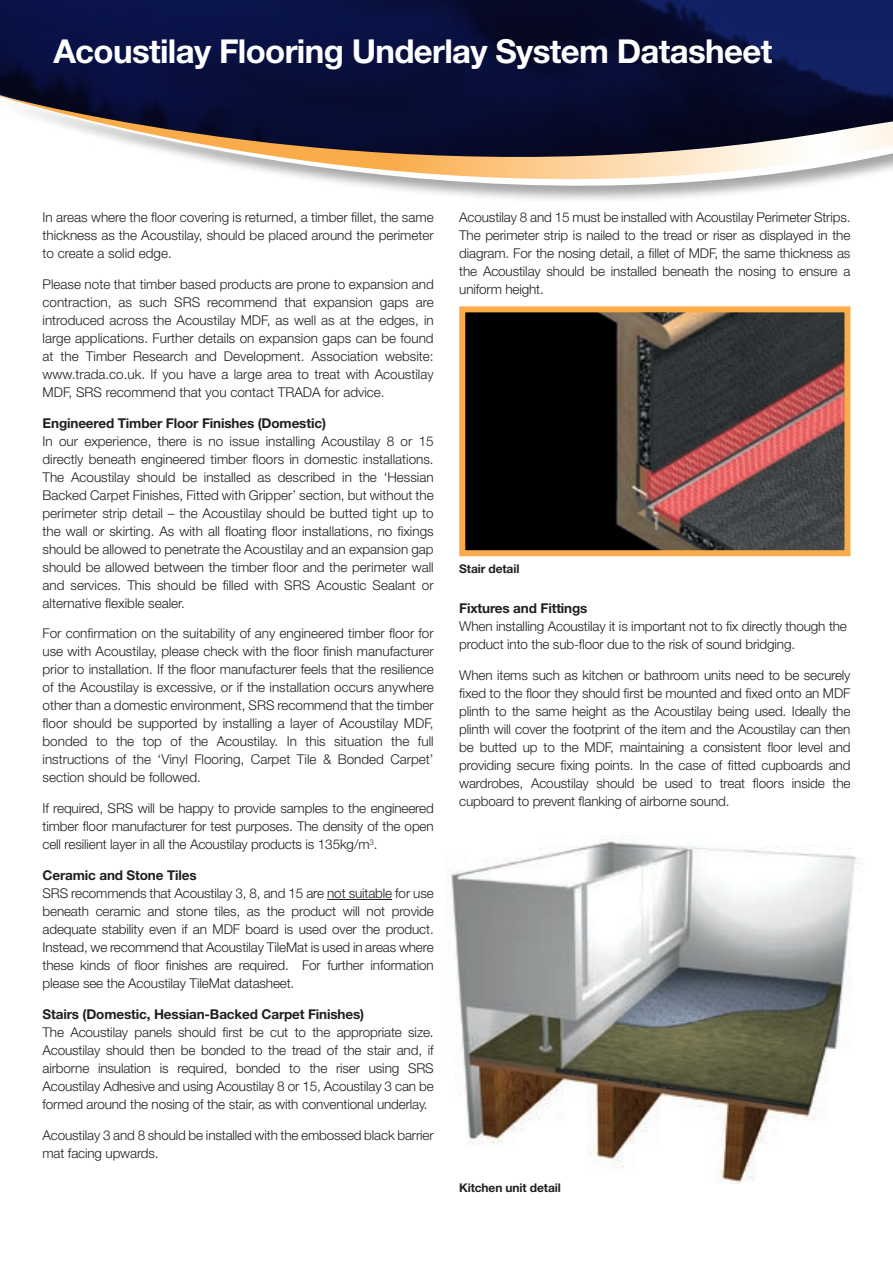
<style>
.page{position:relative;width:893px;height:1263px;background:#fff}
.page>*{position:absolute;margin:0;border:0;box-sizing:border-box;transform-origin:0 0}
.t1{font:700 33px "Helvetica Neue LT Std";letter-spacing:-.02em;color:#fff}
.t2{font:300 13.5px/18px "Helvetica Neue LT Std";letter-spacing:-.01em;color:#231f20;text-align:justify}
.t3{font:700 13.5px "Helvetica Neue LT Std";letter-spacing:-.01em;color:#231f20}
.t4{font:700 12px "Helvetica Neue LT Std";letter-spacing:-.01em;color:#231f20}
</style>
<div class="page">
<img style="left:0;top:0;width:893px;height:60px">
<svg style="left:0;top:60px;width:893px;height:36px;background:#080f3a"></svg>
<svg style="left:0;top:96px;width:893px;height:104px"></svg>
<hr style="left:327px;top:899px;width:65px;height:1px;background:#231f20">
<img style="left:466px;top:313px;width:377px;height:236px">
<div style="left:459px;top:306px;width:391px;height:250px;border:6px solid #f9ac49"></div>
<img style="left:449px;top:835px;width:408px;height:348px">
<h1 class="t1" style="left:53px;top:31px;width:720px">Acoustilay Flooring Underlay System Datasheet</h1>
<p class="t2" style="left:43px;top:208px;width:393px">In areas where the floor covering is returned, a timber fillet, the same thickness as the Acoustilay, should be placed around the perimeter to create a solid edge.</p>
<p class="t2" style="left:43px;top:275px;width:393px">Please note that timber based products are prone to expansion and contraction, as such SRS recommend that expansion gaps are introduced across the Acoustilay MDF, as well as at the edges, in large applications. Further details on expansion gaps can be found at the Timber Research and Development. Association website: www.trada.co.uk. If you have a large area to treat with Acoustilay MDF, SRS recommend that you contact TRADA for advice.</p>
<p class="t3" style="left:43px;top:415px;width:285px">Engineered Timber Floor Finishes (Domestic)</p>
<p class="t2" style="left:43px;top:432px;width:393px">In our experience, there is no issue installing Acoustilay 8 or 15 directly beneath engineered timber floors in domestic installations.<br>The Acoustilay should be installed as described in the ‘Hessian Backed Carpet Finishes, Fitted with Gripper’ section, but without the perimeter strip detail – the Acoustilay should be butted tight up to the wall or skirting. As with all floating floor installations, no fixings should be allowed to penetrate the Acoustilay and an expansion gap should be allowed between the timber floor and the perimeter wall and services. This should be filled with SRS Acoustic Sealant or alternative flexible sealer.</p>
<p class="t2" style="left:43px;top:624px;width:393px">For confirmation on the suitability of any engineered timber floor for use with Acoustilay, please check with the floor finish manufacturer prior to installation. If the floor manufacturer feels that the resilience of the Acoustilay is excessive, or if the installation occurs anywhere other than a domestic environment, SRS recommend that the timber floor should be supported by installing a layer of Acoustilay MDF, bonded to the top of the Acoustilay. In this situation the full instructions of the ‘Vinyl Flooring, Carpet Tile &amp; Bonded Carpet’ section should be followed.</p>
<p class="t2" style="left:43px;top:799px;width:393px">If required, SRS will be happy to provide samples to the engineered timber floor manufacturer for test purposes. The density of the open cell resilient layer in all the Acoustilay products is 135kg/m<sup>3</sup>.</p>
<p class="t3" style="left:43px;top:867px;width:156px">Ceramic and Stone Tiles</p>
<p class="t2" style="left:43px;top:884px;width:393px">SRS recommends that Acoustilay 3, 8, and 15 are not suitable for use beneath ceramic and stone tiles, as the product will not provide adequate stability even if an MDF board is used over the product.<br>Instead, we recommend that Acoustilay TileMat is used in areas where these kinds of floor finishes are required. For further information please see the Acoustilay TileMat datasheet.</p>
<p class="t3" style="left:43px;top:1006px;width:323px">Stairs (Domestic, Hessian-Backed Carpet Finishes)</p>
<p class="t2" style="left:43px;top:1023px;width:393px">The Acoustilay panels should first be cut to the appropriate size.<br>Acoustilay should then be bonded to the tread of the stair and, if airborne insulation is required, bonded to the riser using SRS Acoustilay Adhesive and using Acoustilay 8 or 15, Acoustilay 3 can be formed around the nosing of the stair, as with conventional underlay.</p>
<p class="t2" style="left:43px;top:1125px;width:393px">Acoustilay 3 and 8 should be installed with the embossed black barrier mat facing upwards.</p>
<p class="t2" style="left:459px;top:208px;width:393px">Acoustilay 8 and 15 must be installed with Acoustilay Perimeter Strips.<br>The perimeter strip is nailed to the tread or riser as displayed in the diagram. For the nosing detail, a fillet of MDF, the same thickness as the Acoustilay should be installed beneath the nosing to ensure a uniform height.</p>
<p class="t4" style="left:459px;top:562px;width:62px">Stair detail</p>
<p class="t3" style="left:459px;top:600px;width:130px">Fixtures and Fittings</p>
<p class="t2" style="left:459px;top:617px;width:389px">When installing Acoustilay it is important not to fix directly though the product into the sub-floor due to the risk of sound bridging.</p>
<p class="t2" style="left:459px;top:666px;width:393px">When items such as kitchen or bathroom units need to be securely fixed to the floor they should first be mounted and fixed onto an MDF plinth to the same height as the Acoustilay being used. Ideally the plinth will cover the footprint of the item and the Acoustilay can then be butted up to the MDF, maintaining a consistent floor level and providing secure fixing points. In the case of fitted cupboards and wardrobes, Acoustilay should be used to treat floors inside the cupboard to prevent flanking of airborne sound.</p>
<p class="t4" style="left:459px;top:1180px;width:103px">Kitchen unit detail</p>
</div>
